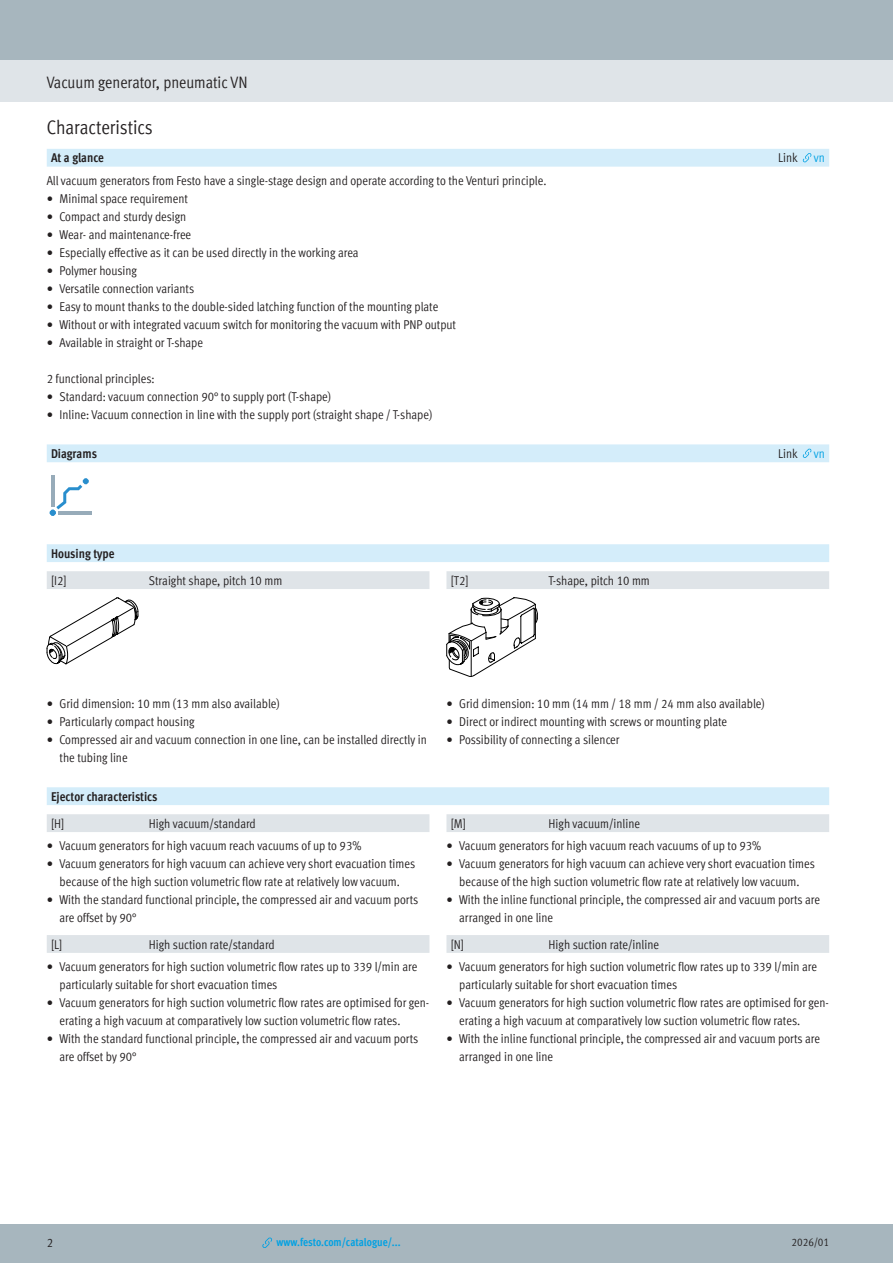
<style>
.page{position:relative;width:893px;height:1263px;background:#fff}
.page>*{position:absolute;margin:0;border:0;box-sizing:border-box;transform-origin:0 0}
.t1{font:condensed 19.5px "Festo";letter-spacing:-.005em;color:#231f20}
.t2{font:condensed 16.5px "Festo";color:#231f20}
.FES_regular{font:condensed 12.75px/18px "Festo";color:#231f20}
.FES_in_10{font:condensed 12.75px "Festo";color:#231f20}
.FES_head_1_text{font:700 condensed 12.75px "Festo";color:#231f20}
.FES_regular_right{font:condensed 12.75px "Festo";color:#231f20}
.FES_regular_right-2{font:condensed 12.75px "Festo";color:#00a1e3}
.t3{font:700 condensed 11.25px "Festo";color:#00a1e3}
.t4{font:condensed 11.25px "Festo";color:#231f20}
</style>
<div class="page">
<div style="left:0;top:1225px;width:893px;height:38px;background:#a7b6be"></div>
<div style="left:0;top:60px;width:893px;height:42px;background:#dfe4e8"></div>
<div style="left:0;top:0;width:893px;height:60px;background:#a7b6be"></div>
<svg style="left:262px;top:1237px;width:10px;height:11px"></svg>
<div style="left:47px;top:149px;width:782px;height:18px;background:#d4edfa"></div>
<div style="left:47px;top:444px;width:782px;height:18px;background:#d4edfa"></div>
<hr style="left:59px;top:511px;width:33px;height:3px;background:#97abb9">
<hr style="left:51px;top:475px;width:3px;height:32px;background:#97abb9">
<svg style="left:50px;top:478px;width:39px;height:38px"></svg>
<div style="left:47px;top:544px;width:782px;height:18px;background:#d4edfa"></div>
<div style="left:47px;top:571px;width:782px;height:18px;background:#dfe4e8"></div>
<svg style="left:47px;top:597px;width:92px;height:67px"></svg>
<svg style="left:446px;top:597px;width:92px;height:80px"></svg>
<div style="left:47px;top:787px;width:782px;height:18px;background:#d4edfa"></div>
<svg style="left:47px;top:814px;width:782px;height:139px"></svg>
<p class="t2" style="left:47px;top:71px;width:202px">Vacuum generator, pneumatic VN</p>
<h1 class="t1" style="left:47px;top:113px;width:108px">Characteristics</h1>
<p class="FES_head_1_text" style="left:51px;top:148px;width:54px">At a glance</p>
<p class="FES_regular_right" style="left:778px;top:149px;width:21px">Link</p>
<p class="FES_regular_right-2" style="left:814px;top:149px;width:12px">vn</p>
<p class="FES_regular" style="left:47px;top:171px;width:501px">All vacuum generators from Festo have a single-stage design and operate according to the Venturi principle.</p>
<p class="FES_regular" style="left:47px;top:189px;width:143px">• Minimal space requirement</p>
<p class="FES_regular" style="left:47px;top:207px;width:141px">• Compact and sturdy design</p>
<p class="FES_regular" style="left:47px;top:225px;width:146px">• Wear- and maintenance-free</p>
<p class="FES_regular" style="left:47px;top:243px;width:313px">• Especially effective as it can be used directly in the working area</p>
<p class="FES_regular" style="left:47px;top:261px;width:92px">• Polymer housing</p>
<p class="FES_regular" style="left:47px;top:279px;width:149px">• Versatile connection variants</p>
<p class="FES_regular" style="left:47px;top:297px;width:393px">• Easy to mount thanks to the double-sided latching function of the mounting plate</p>
<p class="FES_regular" style="left:47px;top:315px;width:411px">• Without or with integrated vacuum switch for monitoring the vacuum with PNP output</p>
<p class="FES_regular" style="left:47px;top:333px;width:158px">• Available in straight or T-shape</p>
<p class="FES_regular" style="left:47px;top:369px;width:109px">2 functional principles:</p>
<p class="FES_regular" style="left:47px;top:387px;width:286px">• Standard: vacuum connection 90° to supply port (T-shape)</p>
<p class="FES_regular" style="left:47px;top:405px;width:387px">• Inline: Vacuum connection in line with the supply port (straight shape / T-shape)</p>
<p class="FES_head_1_text" style="left:51px;top:444px;width:48px">Diagrams</p>
<p class="FES_regular_right" style="left:778px;top:444px;width:21px">Link</p>
<p class="FES_regular_right-2" style="left:814px;top:444px;width:12px">vn</p>
<p class="FES_head_1_text" style="left:51px;top:544px;width:65px">Housing type</p>
<p class="FES_in_10" style="left:51px;top:571px;width:17px">[I2]</p>
<p class="FES_in_10" style="left:149px;top:571px;width:135px">Straight shape, pitch 10 mm</p>
<p class="FES_in_10" style="left:451px;top:571px;width:19px">[T2]</p>
<p class="FES_in_10" style="left:549px;top:571px;width:103px">T-shape, pitch 10 mm</p>
<p class="FES_regular" style="left:47px;top:694px;width:234px">• Grid dimension: 10 mm (13 mm also available)</p>
<p class="FES_regular" style="left:47px;top:712px;width:149px">• Particularly compact housing</p>
<p class="FES_regular" style="left:60px;top:730px;width:369px;text-indent:-13px">• Compressed air and vacuum connection in one line, can be installed directly in the tubing line</p>
<p class="FES_regular" style="left:446px;top:694px;width:320px">• Grid dimension: 10 mm (14 mm / 18 mm / 24 mm also available)</p>
<p class="FES_regular" style="left:446px;top:712px;width:282px">• Direct or indirect mounting with screws or mounting plate</p>
<p class="FES_regular" style="left:446px;top:730px;width:175px">• Possibility of connecting a silencer</p>
<p class="FES_head_1_text" style="left:51px;top:787px;width:108px">Ejector characteristics</p>
<p class="FES_in_10" style="left:51px;top:814px;width:15px">[H]</p>
<p class="FES_in_10" style="left:149px;top:814px;width:108px">High vacuum/standard</p>
<p class="FES_in_10" style="left:451px;top:814px;width:17px">[M]</p>
<p class="FES_in_10" style="left:549px;top:814px;width:93px">High vacuum/inline</p>
<p class="FES_regular" style="left:47px;top:836px;width:316px">• Vacuum generators for high vacuum reach vacuums of up to 93%</p>
<p class="FES_regular" style="left:47px;top:854px;width:370px;text-align:center">• Vacuum generators for high vacuum can achieve very short evacuation times because of the high suction volumetric flow rate at relatively low vacuum.</p>
<p class="FES_regular" style="left:60px;top:890px;width:360px;text-indent:-13px">• With the standard functional principle, the compressed air and vacuum ports are offset by 90°</p>
<p class="FES_regular" style="left:446px;top:836px;width:316px">• Vacuum generators for high vacuum reach vacuums of up to 93%</p>
<p class="FES_regular" style="left:446px;top:854px;width:370px;text-align:center">• Vacuum generators for high vacuum can achieve very short evacuation times because of the high suction volumetric flow rate at relatively low vacuum.</p>
<p class="FES_regular" style="left:459px;top:890px;width:362px;text-indent:-13px">• With the inline functional principle, the compressed air and vacuum ports are arranged in one line</p>
<p class="FES_in_10" style="left:51px;top:935px;width:13px">[L]</p>
<p class="FES_in_10" style="left:149px;top:935px;width:127px">High suction rate/standard</p>
<p class="FES_in_10" style="left:451px;top:935px;width:15px">[N]</p>
<p class="FES_in_10" style="left:549px;top:935px;width:112px">High suction rate/inline</p>
<p class="FES_regular" style="left:60px;top:957px;width:359px;text-indent:-13px">• Vacuum generators for high suction volumetric flow rates up to 339 l/min are particularly suitable for short evacuation times</p>
<p class="FES_regular" style="left:60px;top:993px;width:371px;text-indent:-13px">• Vacuum generators for high suction volumetric flow rates are optimised for gen&shy;erating a high vacuum at comparatively low suction volumetric flow rates.</p>
<p class="FES_regular" style="left:60px;top:1029px;width:360px;text-indent:-13px">• With the standard functional principle, the compressed air and vacuum ports are offset by 90°</p>
<p class="FES_regular" style="left:459px;top:957px;width:359px;text-indent:-13px">• Vacuum generators for high suction volumetric flow rates up to 339 l/min are particularly suitable for short evacuation times</p>
<p class="FES_regular" style="left:459px;top:993px;width:371px;text-indent:-13px">• Vacuum generators for high suction volumetric flow rates are optimised for gen&shy;erating a high vacuum at comparatively low suction volumetric flow rates.</p>
<p class="FES_regular" style="left:459px;top:1029px;width:362px;text-indent:-13px">• With the inline functional principle, the compressed air and vacuum ports are arranged in one line</p>
<p class="FES_regular" style="left:47px;top:1233px;width:8px">2</p>
<p class="t3" style="left:276px;top:1233px;width:126px">www.festo.com/catalogue/...</p>
<p class="t4" style="left:792px;top:1234px;width:39px">2026/01</p>
</div>
